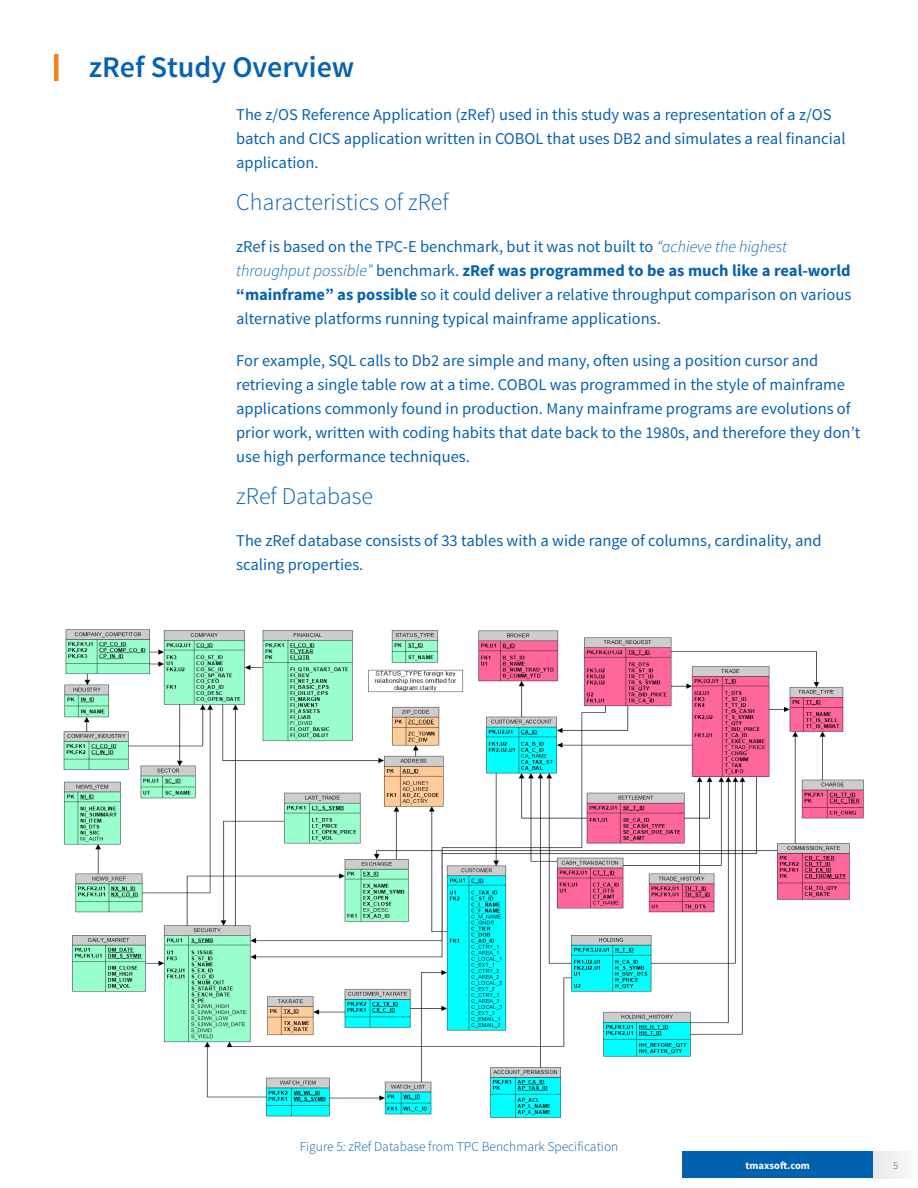
<style>
.page{position:relative;width:918px;height:1188px;background:#fff}
.page>*{position:absolute;margin:0;border:0;box-sizing:border-box;transform-origin:0 0}
.t1{font:600 30px "Source Sans Pro";color:#0862af}
.t2{font:300 24px "Source Sans Pro";color:#0862af}
.t3{font:16.5px/24px "Source Sans Pro";color:#0862af}
.t4{font:300 13.5px "Source Sans Pro";color:#0061af}
.t5{font:700 10.5px "Source Sans Pro";color:#fff}
.t6{font:300 10.5px "Source Sans Pro";color:#0061af}
.s1{font-weight:300;font-style:italic}
.s2{font-weight:700}
</style>
<div class="page">
<img style="left:64px;top:629px;width:800px;height:489px">
<div style="left:682px;top:1151px;width:191px;height:27px;background:#0061af"></div>
<div style="left:873px;top:1151px;width:45px;height:27px;background:#f1f1f2"></div>
<hr style="left:54px;top:54px;width:4px;height:27px;background:#f58120">
<h1 class="t1" style="left:89px;top:48px;width:267px">zRef Study Overview</h1>
<p class="t3" style="left:236px;top:103px;width:611px">The z/OS Reference Application (zRef) used in this study was a representation of a z/OS batch and CICS application written in COBOL that uses DB2 and simulates a real financial application.</p>
<h2 class="t2" style="left:236px;top:188px;width:214px">Characteristics of zRef</h2>
<p class="t3" style="left:236px;top:235px;width:617px">zRef is based on the TPC-E benchmark, but it was not built to <span class="s1">“achieve the highest throughput possible”</span> benchmark. <span class="s2">zRef was programmed to be as much like a real-world “mainframe” as possible</span> so it could deliver a relative throughput comparison on various alternative platforms running typical mainframe applications.</p>
<p class="t3" style="left:236px;top:349px;width:626px">For example, SQL calls to Db2 are simple and many, often using a position cursor and retrieving a single table row at a time. COBOL was programmed in the style of mainframe applications commonly found in production. Many mainframe programs are evolutions of prior work, written with coding habits that date back to the 1980s, and therefore they don’t use high performance techniques.</p>
<h2 class="t2" style="left:236px;top:482px;width:138px">zRef Database</h2>
<p class="t3" style="left:236px;top:529px;width:587px">The zRef database consists of 33 tables with a wide range of columns, cardinality, and scaling properties.</p>
<p class="t4" style="left:300px;top:1139px;width:320px">Figure 5: zRef Database from TPC Benchmark Specification</p>
<p class="t5" style="left:746px;top:1158px;width:66px">tmaxsoft.com</p>
<p class="t6" style="left:893px;top:1159px;width:7px">5</p>
</div>
